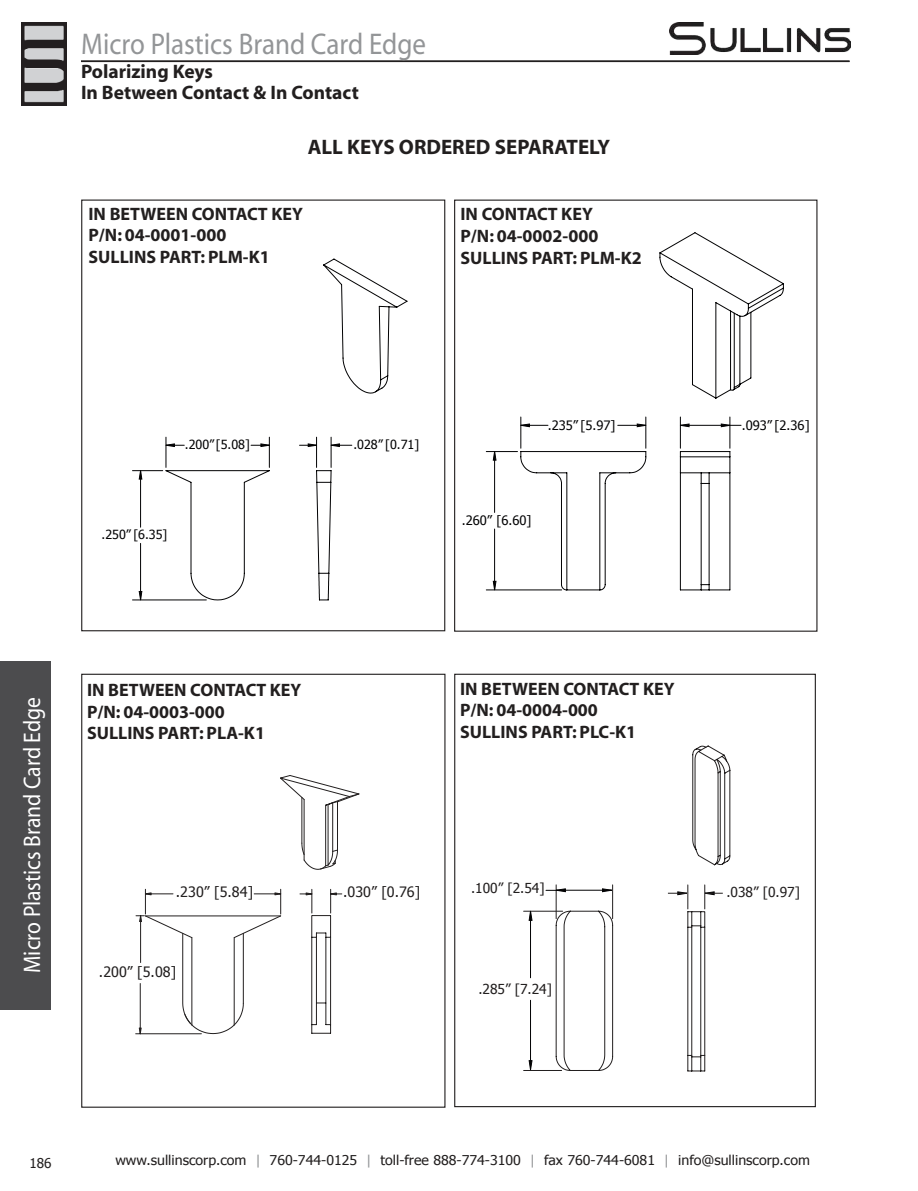
<style>
.page{position:relative;width:918px;height:1191px;background:#fff}
.page>*{position:absolute;margin:0;border:0;box-sizing:border-box;transform-origin:0 0}
.t1{font:30px "Myriad";color:#939597;scale:.9 1}
.t2{font:24px "Myriad";color:#fff;scale:.9 1}
.t3{font:700 21px "Myriad";color:#221f1f}
.t4{font:700 19.5px/21px "Myriad";color:#221f1f}
.t5{font:700 18px/21.6px "Myriad";color:#221f1f}
.t6{font:14.25px "Tahoma";letter-spacing:.005em;color:#221f1f}
.t7{font:13.65px "Tahoma";color:#221f1f}
.t8{font:13.5px "Tahoma";color:#221f1f;scale:1.05 1}
.t9{font:13.5px "Tahoma";color:#221f1f}
.t10{font:12.9px "Tahoma";color:#020203}
.t11{font:12.6px "Tahoma";color:#020203}
.s1{color:#939597}
</style>
<div class="page">
<img style="left:669px;top:22px;width:181px;height:33px">
<img style="left:22px;top:23px;width:44px;height:82px">
<hr style="left:81px;top:61px;width:769px;height:1px;background:#221f1f">
<div style="left:0;top:661px;width:51px;height:348px;background:#4c4c4e"></div>
<svg style="left:23px;top:24px;width:41px;height:78px;fill:#d1d2d4"></svg>
<div style="left:81px;top:673px;width:365px;height:434px;border:1px solid #221f1f"></div>
<svg style="left:136px;top:889px;width:146px;height:145px"></svg>
<svg style="left:300px;top:889px;width:42px;height:145px"></svg>
<svg style="left:280px;top:775px;width:80px;height:95px"></svg>
<hr style="left:301px;top:797px;width:1px;height:46px;background:#221f1f">
<div style="left:454px;top:673px;width:362px;height:434px;border:1px solid #221f1f"></div>
<svg style="left:555px;top:910px;width:58px;height:161px"></svg>
<hr style="left:612px;top:885px;width:1px;height:33px;background:#221f1f">
<hr style="left:556px;top:885px;width:1px;height:33px;background:#221f1f">
<hr style="left:524px;top:1070px;width:38px;height:1px;background:#221f1f">
<hr style="left:524px;top:911px;width:39px;height:1px;background:#221f1f">
<svg style="left:692px;top:745px;width:39px;height:120px"></svg>
<hr style="left:556px;top:890px;width:56px;height:1px;background:#020203">
<hr style="left:530px;top:1000px;width:1px;height:69px;background:#020203">
<hr style="left:530px;top:911px;width:1px;height:66px;background:#020203">
<svg style="left:602px;top:888px;width:10px;height:4px"></svg>
<svg style="left:546px;top:888px;width:20px;height:4px"></svg>
<svg style="left:528px;top:1060px;width:5px;height:10px"></svg>
<svg style="left:528px;top:910px;width:5px;height:11px"></svg>
<svg style="left:668px;top:885px;width:55px;height:186px"></svg>
<div style="left:81px;top:199px;width:364px;height:432px;border:1px solid #221f1f"></div>
<hr style="left:331px;top:437px;width:1px;height:30px;background:#020203">
<hr style="left:316px;top:437px;width:1px;height:30px;background:#020203">
<hr style="left:140px;top:543px;width:1px;height:57px;background:#020203">
<hr style="left:140px;top:470px;width:1px;height:57px;background:#020203">
<hr style="left:132px;top:599px;width:74px;height:1px;background:#020203">
<hr style="left:132px;top:470px;width:31px;height:1px;background:#020203">
<hr style="left:269px;top:437px;width:1px;height:30px;background:#020203">
<hr style="left:166px;top:437px;width:1px;height:30px;background:#020203">
<svg style="left:330px;top:443px;width:22px;height:4px"></svg>
<svg style="left:300px;top:443px;width:17px;height:4px"></svg>
<svg style="left:138px;top:591px;width:5px;height:9px"></svg>
<svg style="left:138px;top:470px;width:5px;height:10px"></svg>
<svg style="left:251px;top:443px;width:19px;height:4px"></svg>
<svg style="left:165px;top:443px;width:19px;height:4px"></svg>
<svg style="left:165px;top:470px;width:105px;height:130px"></svg>
<svg style="left:316px;top:470px;width:16px;height:130px"></svg>
<svg style="left:323px;top:258px;width:85px;height:136px"></svg>
<hr style="left:680px;top:425px;width:50px;height:1px;background:#020203">
<hr style="left:730px;top:417px;width:1px;height:31px;background:#020203">
<hr style="left:680px;top:417px;width:1px;height:31px;background:#020203">
<hr style="left:494px;top:529px;width:1px;height:61px;background:#020203">
<hr style="left:494px;top:451px;width:1px;height:61px;background:#020203">
<hr style="left:486px;top:589px;width:76px;height:1px;background:#020203">
<hr style="left:486px;top:451px;width:32px;height:1px;background:#020203">
<hr style="left:645px;top:417px;width:1px;height:31px;background:#020203">
<hr style="left:520px;top:417px;width:1px;height:31px;background:#020203">
<svg style="left:721px;top:423px;width:20px;height:4px"></svg>
<svg style="left:680px;top:423px;width:10px;height:4px"></svg>
<svg style="left:492px;top:580px;width:5px;height:10px"></svg>
<svg style="left:492px;top:451px;width:5px;height:10px"></svg>
<svg style="left:618px;top:423px;width:29px;height:4px"></svg>
<svg style="left:520px;top:423px;width:28px;height:4px"></svg>
<svg style="left:520px;top:451px;width:127px;height:139px"></svg>
<hr style="left:680px;top:472px;width:50px;height:1px;background:#020203">
<hr style="left:680px;top:456px;width:50px;height:1px;background:#020203">
<svg style="left:680px;top:452px;width:1px;height:20px"></svg>
<hr style="left:680px;top:451px;width:50px;height:1px;background:#020203">
<svg style="left:730px;top:451px;width:1px;height:22px"></svg>
<svg style="left:701px;top:473px;width:9px;height:11px"></svg>
<hr style="left:701px;top:483px;width:1px;height:101px;background:#020203">
<hr style="left:709px;top:483px;width:1px;height:101px;background:#020203">
<hr style="left:730px;top:473px;width:1px;height:117px;background:#020203">
<svg style="left:681px;top:584px;width:49px;height:6px"></svg>
<hr style="left:680px;top:473px;width:1px;height:117px;background:#020203">
<svg style="left:659px;top:232px;width:125px;height:167px"></svg>
<h1 class="t1" style="left:81px;top:33px;width:385px">Micro Plastics Brand Card Edge</h1>
<p class="t4" style="left:81px;top:63px;width:279px">Polarizing Keys<br>In Between Contact &amp; In Contact</p>
<p class="t3" style="left:308px;top:139px;width:304px">ALL KEYS ORDERED SEPARATELY</p>
<p class="t5" style="left:88px;top:204px;width:216px">IN BETWEEN CONTACT KEY<br>P/N: 04-0001-000<br>SULLINS PART: PLM-K1</p>
<p class="t5" style="left:460px;top:205px;width:183px">IN CONTACT KEY<br>P/N: 04-0002-000<br>SULLINS PART: PLM-K2</p>
<p class="t11" style="left:185px;top:440px;width:66px">.200î [5.08]</p>
<p class="t11" style="left:102px;top:530px;width:67px">.250î [6.35]</p>
<p class="t11" style="left:353px;top:440px;width:67px">.028î [0.71]</p>
<p class="t10" style="left:548px;top:420px;width:69px">.235î [5.97]</p>
<p class="t10" style="left:462px;top:515px;width:71px">.260î [6.60]</p>
<p class="t10" style="left:742px;top:420px;width:69px">.093î [2.36]</p>
<h2 class="t2" style="left:23px;top:973px;width:308px;rotate:-90deg">Micro Plastics Brand Card Edge</h2>
<p class="t5" style="left:87px;top:681px;width:216px">IN BETWEEN CONTACT KEY<br>P/N: 04-0003-000<br>SULLINS PART: PLA-K1</p>
<p class="t6" style="left:176px;top:886px;width:79px">.230î [5.84]</p>
<p class="t6" style="left:99px;top:966px;width:79px">.200î [5.08]</p>
<p class="t5" style="left:460px;top:679px;width:216px">IN BETWEEN CONTACT KEY<br>P/N: 04-0004-000<br>SULLINS PART: PLC-K1</p>
<p class="t6" style="left:343px;top:886px;width:79px">.030î [0.76]</p>
<p class="t7" style="left:471px;top:883px;width:75px">.100î [2.54]</p>
<p class="t7" style="left:478px;top:983px;width:75px">.285î [7.24]</p>
<p class="t7" style="left:726px;top:887px;width:75px">.038î [0.97]</p>
<p class="t9" style="left:29px;top:1153px;width:24px">186</p>
<p class="t8" style="left:115px;top:1155px;width:663px">www.sullinscorp.com <span class="s1">|</span> 760-744-0125 <span class="s1">|</span> toll-free 888-774-3100 <span class="s1">|</span> fax 760-744-6081 <span class="s1">|</span> info@sullinscorp.com</p>
</div>
